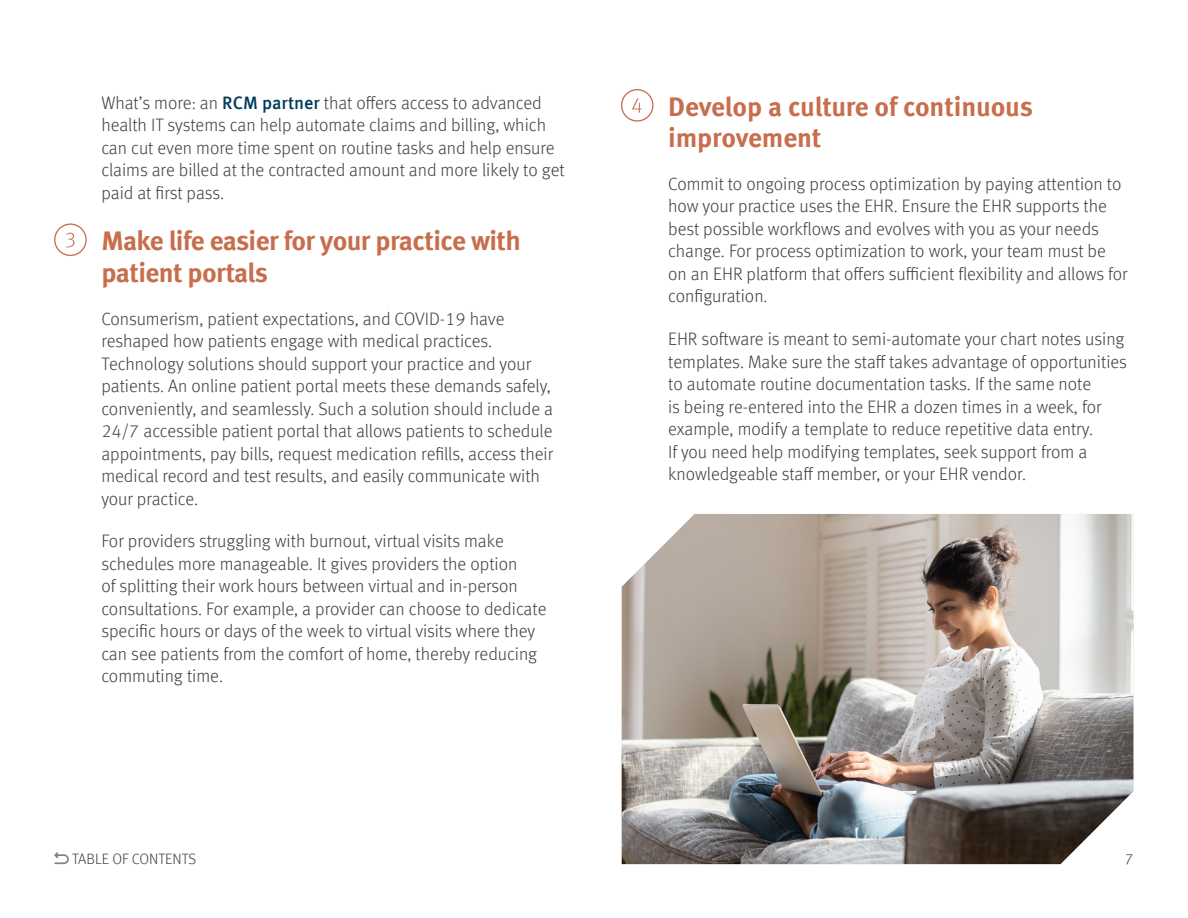
<style>
.page{position:relative;width:1188px;height:918px;background:#fff}
.page>*{position:absolute;margin:0;border:0;box-sizing:border-box;transform-origin:0 0}
.t1{font:700 27px/31.5px "Meta Offc";letter-spacing:-.02em;color:#c76e4d}
.t2{font:300 18px/22.5px "Meta Offc";color:#414042}
.t3{font:300 15px "Meta Offc";color:#414042}
.s1{font-weight:500;color:#003b5c}
</style>
<div class="page">
<img style="left:622px;top:514px;width:511px;height:350px">
<svg style="left:54px;top:223px;width:33px;height:33px"></svg>
<svg style="left:621px;top:89px;width:33px;height:33px"></svg>
<svg style="left:54px;top:852px;width:15px;height:12px"></svg>
<p class="t2" style="left:101px;top:92px;width:465px">What’s more: an <span class="s1">RCM partner</span> that offers access to advanced health IT systems can help automate claims and billing, which can cut even more time spent on routine tasks and help ensure claims are billed at the contracted amount and more likely to get paid at first pass.</p>
<h1 class="t1" style="left:101px;top:226px;width:421px">Make life easier for your practice with patient portals</h1>
<p class="t2" style="left:101px;top:308px;width:453px">Consumerism, patient expectations, and COVID-19 have reshaped how patients engage with medical practices.<br>Technology solutions should support your practice and your patients. An online patient portal meets these demands safely, conveniently, and seamlessly. Such a solution should include a 24/7 accessible patient portal that allows patients to schedule appointments, pay bills, request medication refills, access their medical record and test results, and easily communicate with your practice.</p>
<p class="t2" style="left:101px;top:530px;width:447px">For providers struggling with burnout, virtual visits make schedules more manageable. It gives providers the option<br>of splitting their work hours between virtual and in-person consultations. For example, a provider can choose to dedicate specific hours or days of the week to virtual visits where they can see patients from the comfort of home, thereby reducing commuting time.</p>
<h1 class="t1" style="left:668px;top:91px;width:366px">Develop a culture of continuous improvement</h1>
<p class="t2" style="left:668px;top:173px;width:461px">Commit to ongoing process optimization by paying attention to how your practice uses the EHR. Ensure the EHR supports the best possible workflows and evolves with you as your needs change. For process optimization to work, your team must be on an EHR platform that offers sufficient flexibility and allows for configuration.</p>
<p class="t2" style="left:668px;top:328px;width:460px">EHR software is meant to semi-automate your chart notes using templates. Make sure the staff takes advantage of opportunities to automate routine documentation tasks. If the same note<br>is being re-entered into the EHR a dozen times in a week, for example, modify a template to reduce repetitive data entry.<br>If you need help modifying templates, seek support from a knowledgeable staff member, or your EHR vendor.</p>
<p class="t3" style="left:72px;top:850px;width:125px">TABLE OF CONTENTS</p>
<p class="t3" style="left:1125px;top:850px;width:10px">7</p>
</div>
